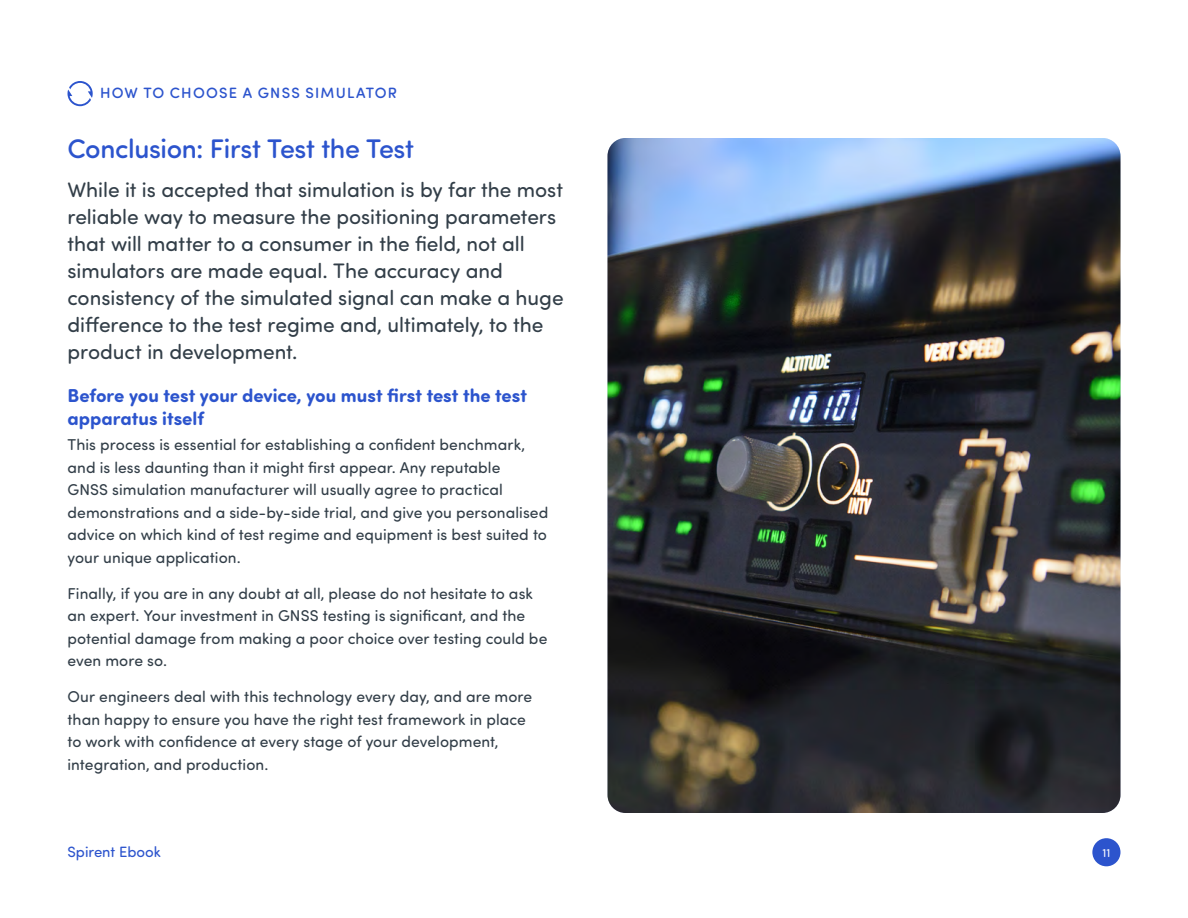
<style>
.page{position:relative;width:1188px;height:918px;background:#fff}
.page>*{position:absolute;margin:0;border:0;box-sizing:border-box;transform-origin:0 0}
.Heading_1_SPAN{font:500 27px "Sofia Pro Soft";letter-spacing:-.015em;color:#2c54cd}
.Intro_text{font:21px/27px "Sofia Pro Soft";color:#323e48}
.Heading_2{font:700 18.75px/22.5px "Sofia Pro Soft";color:#2c54cd}
.Body_Text{font:15.75px/22.5px "Sofia Pro Soft";letter-spacing:.005em;color:#323e48}
.t1{font:500 15px "Sofia Pro Soft";letter-spacing:.08em;color:#2c54cd}
.t2{font:15px "Sofia Pro Soft";color:#2c54cd}
.t3{font:12px "Sofia Pro Soft";color:#fff}
</style>
<div class="page">
<div style="left:1092px;top:838px;width:28px;height:28px;background:#2c54cd;border-radius:50%"></div>
<svg style="left:68px;top:81px;width:25px;height:25px"></svg>
<img style="left:608px;top:138px;width:512px;height:675px">
<p class="t1" style="left:100px;top:82px;width:298px">HOW TO CHOOSE A GNSS SIMULATOR</p>
<p class="Heading_1_SPAN" style="left:68px;top:129px;width:348px">Conclusion: First Test the Test</p>
<p class="Intro_text" style="left:68px;top:176px;width:498px">While it is accepted that simulation is by far the most reliable way to measure the positioning parameters that will matter to a consumer in the field, not all simulators are made equal. The accuracy and consistency of the simulated signal can make a huge difference to the test regime and, ultimately, to the product in development.</p>
<p class="Heading_2" style="left:68px;top:383px;width:461px">Before you test your device, you must first test the test apparatus itself</p>
<p class="Body_Text" style="left:68px;top:433px;width:482px">This process is essential for establishing a confident benchmark, and is less daunting than it might first appear. Any reputable<br>GNSS simulation manufacturer will usually agree to practical demonstrations and a side-by-side trial, and give you personalised advice on which kind of test regime and equipment is best suited to your unique application.</p>
<p class="Body_Text" style="left:68px;top:581px;width:481px">Finally, if you are in any doubt at all, please do not hesitate to ask an expert. Your investment in GNSS testing is significant, and the potential damage from making a poor choice over testing could be even more so.</p>
<p class="Body_Text" style="left:68px;top:685px;width:466px">Our engineers deal with this technology every day, and are more than happy to ensure you have the right test framework in place to work with confidence at every stage of your development, integration, and production.</p>
<p class="t2" style="left:68px;top:842px;width:95px">Spirent Ebook</p>
<p class="t3" style="left:1102px;top:845px;width:9px">11</p>
</div>
